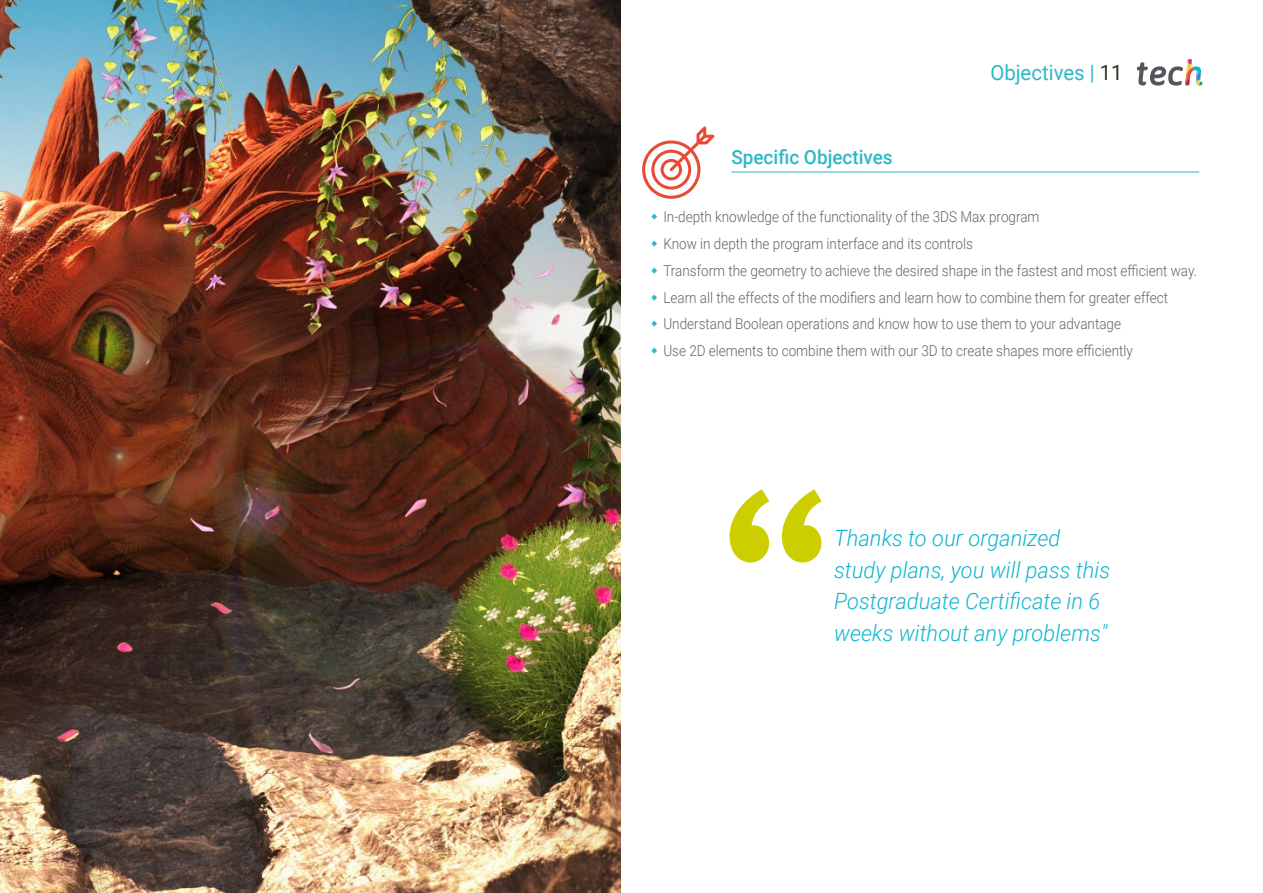
<style>
.page{position:relative;width:1263px;height:893px;background:#fff}
.page>*{position:absolute;margin:0;border:0;box-sizing:border-box;transform-origin:0 0}
.t1{font:italic 300 22.5px/31.5px "Roboto";color:#0fb6cf}
.t2{font:21px "Roboto";color:#2db8c5}
.t3{font:500 19.5px "Roboto";color:#2db8c5}
.t4{font:300 15px/26.7px "Roboto";color:#61646a;scale:.9 1}
.s1{color:#312e20}
</style>
<div class="page">
<hr style="left:731px;top:172px;width:468px;height:1px;background:#2db8c5">
<svg style="left:642px;top:126px;width:72px;height:73px"></svg>
<img style="left:0;top:0;width:621px;height:893px">
<svg style="left:1137px;top:59px;width:65px;height:27px"></svg>
<svg style="left:729px;top:489px;width:93px;height:73px"></svg>
<h3 class="t3" style="left:731px;top:143px;width:163px">Specific Objectives</h3>
<h2 class="t2" style="left:990px;top:57px;width:134px">Objectives | <span class="s1">11</span></h2>
<p class="t4" style="left:663px;top:203px;width:594px">In-depth knowledge of the functionality of the 3DS Max program<br>Know in depth the program interface and its controls<br>Transform the geometry to achieve the desired shape in the fastest and most efficient way.<br>Learn all the effects of the modifiers and learn how to combine them for greater effect Understand Boolean operations and know how to use them to your advantage<br>Use 2D elements to combine them with our 3D to create shapes more efficiently</p>
<h1 class="t1" style="left:834px;top:522px;width:278px">Thanks to our organized study plans, you will pass this<br>Postgraduate Certificate in 6 weeks without any problems"</h1>
</div>
